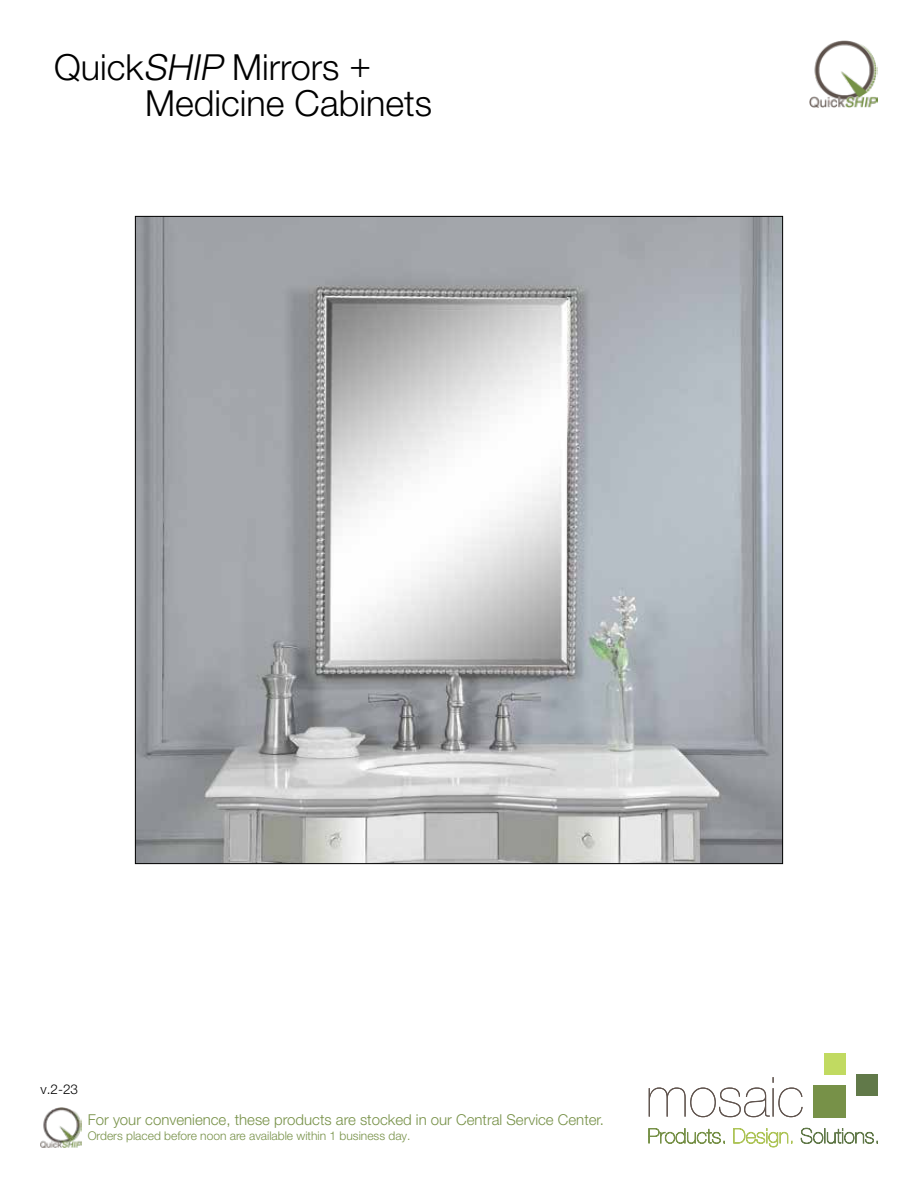
<style>
.page{position:relative;width:918px;height:1188px;background:#fff}
.page>*{position:absolute;margin:0;border:0;box-sizing:border-box;transform-origin:0 0}
.t1{font:300 36px/36px "Helvetica Neue LT Pro";color:#000}
.t2{font:300 15px "Helvetica Neue LT Pro";color:#779148}
.t3{font:300 13.5px "Helvetica Neue LT Pro";color:#000}
.t4{font:300 12px "Helvetica Neue LT Pro";color:#779148}
.s1{font-style:italic}
</style>
<div class="page">
<img style="left:809px;top:40px;width:69px;height:68px">
<div style="left:813px;top:1085px;width:32px;height:32px;background:#779148"></div>
<div style="left:824px;top:1053px;width:21px;height:21px;background:#c1da61"></div>
<div style="left:856px;top:1074px;width:21px;height:22px;background:#617949"></div>
<svg style="left:649px;top:1077px;width:154px;height:40px"></svg>
<svg style="left:648px;top:1128px;width:77px;height:16px"></svg>
<svg style="left:733px;top:1128px;width:60px;height:20px"></svg>
<svg style="left:800px;top:1127px;width:78px;height:17px"></svg>
<img style="left:41px;top:1107px;width:40px;height:41px">
<img style="left:137px;top:218px;width:644px;height:644px">
<h1 class="t1" style="left:145px;top:48px;width:288px;text-indent:-91px">Quick<span class="s1">SHIP</span> Mirrors +<br>Medicine Cabinets</h1>
<p class="t3" style="left:40px;top:1080px;width:39px">v.2-23</p>
<p class="t2" style="left:88px;top:1111px;width:518px">For your convenience, these products are stocked in our Central Service Center.</p>
<p class="t4" style="left:88px;top:1128px;width:324px">Orders placed before noon are available within 1 business day.</p>
</div>
